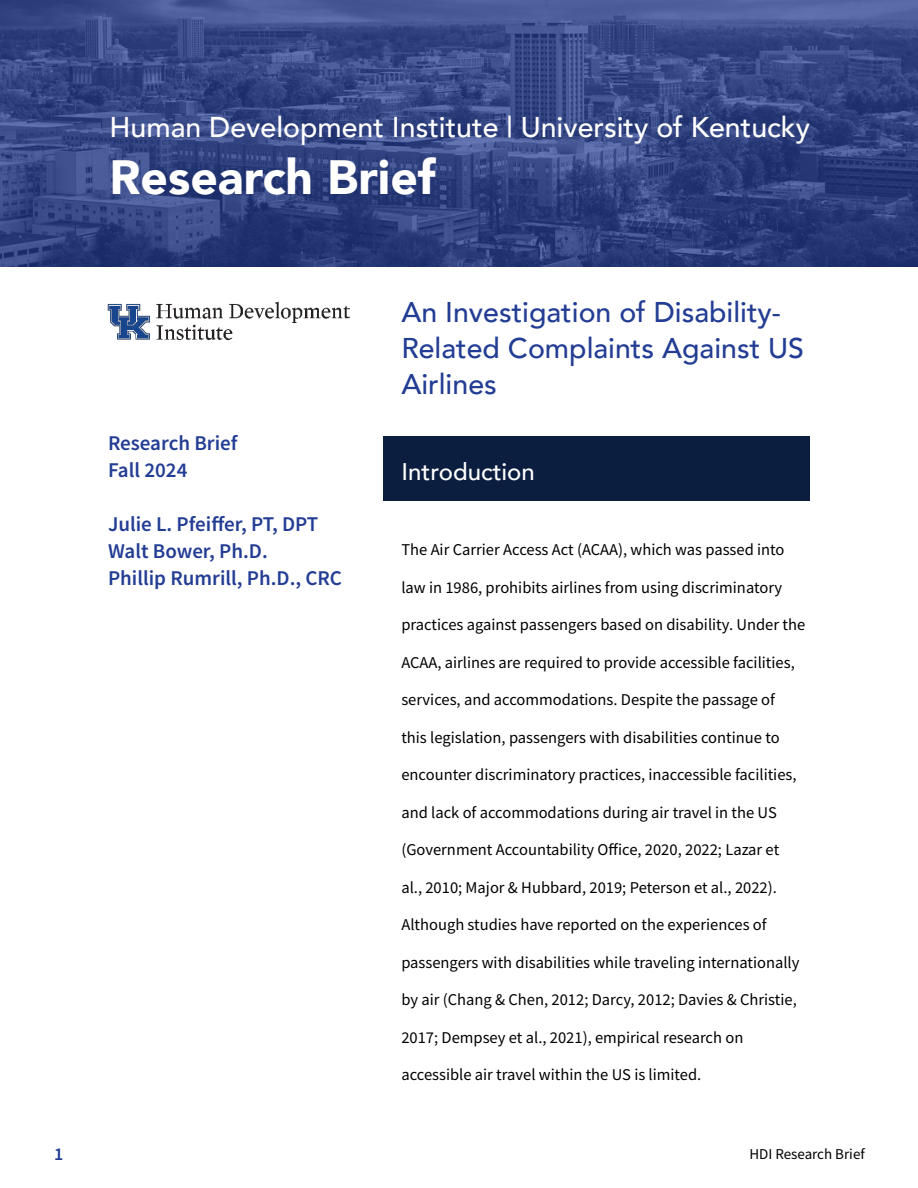
<style>
.page{position:relative;width:918px;height:1188px;background:#fff}
.page>*{position:absolute;margin:0;border:0;box-sizing:border-box;transform-origin:0 0}
.t1{font:900 48px "Avenir";color:#fff}
.t2{font:500 28.5px/36px "Avenir";color:#233d94}
.t3{font:500 28.5px "Avenir";color:#fff}
.Subtitle_-_Dark{font:500 24px "Avenir";color:#fff}
.Callout{font:600 21px "Source Sans Pro";color:#233d94}
.t4{font:600 18px "Source Sans Pro";color:#233d94}
.Body{font:16.5px "Source Sans Pro";color:#000}
.t5{font:15px "Source Sans Pro";color:#000}
</style>
<div class="page">
<svg style="left:0;top:0;width:918px;height:267px;background:#334682"></svg>
<img style="left:107px;top:301px;width:243px;height:40px">
<div style="left:383px;top:436px;width:427px;height:65px;background:#0b1e40"></div>
<p class="t3" style="left:109px;top:102px;width:702px">Human Development Institute | University of Kentucky</p>
<p class="t1" style="left:109px;top:136px;width:328px">Research Brief</p>
<p class="Callout" style="left:108px;top:429px;width:131px">Research Brief</p>
<p class="Callout" style="left:108px;top:456px;width:81px">Fall 2024</p>
<p class="Callout" style="left:108px;top:510px;width:212px">Julie L. Pfeiffer, PT, DPT</p>
<p class="Callout" style="left:108px;top:537px;width:161px">Walt Bower, Ph.D.</p>
<p class="Callout" style="left:108px;top:564px;width:236px">Phillip Rumrill, Ph.D., CRC</p>
<p class="t2" style="left:401px;top:293px;width:404px">An Investigation of Disability-<br>Related Complaints Against US<br>Airlines</p>
<p class="Subtitle_-_Dark" style="left:402px;top:451px;width:135px">Introduction</p>
<p class="Body" style="left:401px;top:539px;width:385px">The Air Carrier Access Act (ACAA), which was passed into</p>
<p class="Body" style="left:401px;top:577px;width:382px">law in 1986, prohibits airlines from using discriminatory</p>
<p class="Body" style="left:401px;top:614px;width:405px">practices against passengers based on disability. Under the</p>
<p class="Body" style="left:401px;top:652px;width:395px">ACAA, airlines are required to provide accessible facilities,</p>
<p class="Body" style="left:401px;top:689px;width:375px">services, and accommodations. Despite the passage of</p>
<p class="Body" style="left:401px;top:727px;width:380px">this legislation, passengers with disabilities continue to</p>
<p class="Body" style="left:401px;top:764px;width:397px">encounter discriminatory practices, inaccessible facilities,</p>
<p class="Body" style="left:401px;top:802px;width:377px">and lack of accommodations during air travel in the US</p>
<p class="Body" style="left:401px;top:839px;width:379px">(Government Accountability Office, 2020, 2022; Lazar et</p>
<p class="Body" style="left:401px;top:877px;width:377px">al., 2010; Major &amp; Hubbard, 2019; Peterson et al., 2022).</p>
<p class="Body" style="left:401px;top:914px;width:367px">Although studies have reported on the experiences of</p>
<p class="Body" style="left:401px;top:952px;width:400px">passengers with disabilities while traveling internationally</p>
<p class="Body" style="left:401px;top:989px;width:397px">by air (Chang &amp; Chen, 2012; Darcy, 2012; Davies &amp; Christie,</p>
<p class="Body" style="left:401px;top:1027px;width:344px">2017; Dempsey et al., 2021), empirical research on</p>
<p class="Body" style="left:401px;top:1064px;width:302px">accessible air travel within the US is limited.</p>
<p class="t4" style="left:54px;top:1142px;width:11px">1</p>
<p class="t5" style="left:749px;top:1144px;width:117px">HDI Research Brief</p>
</div>
